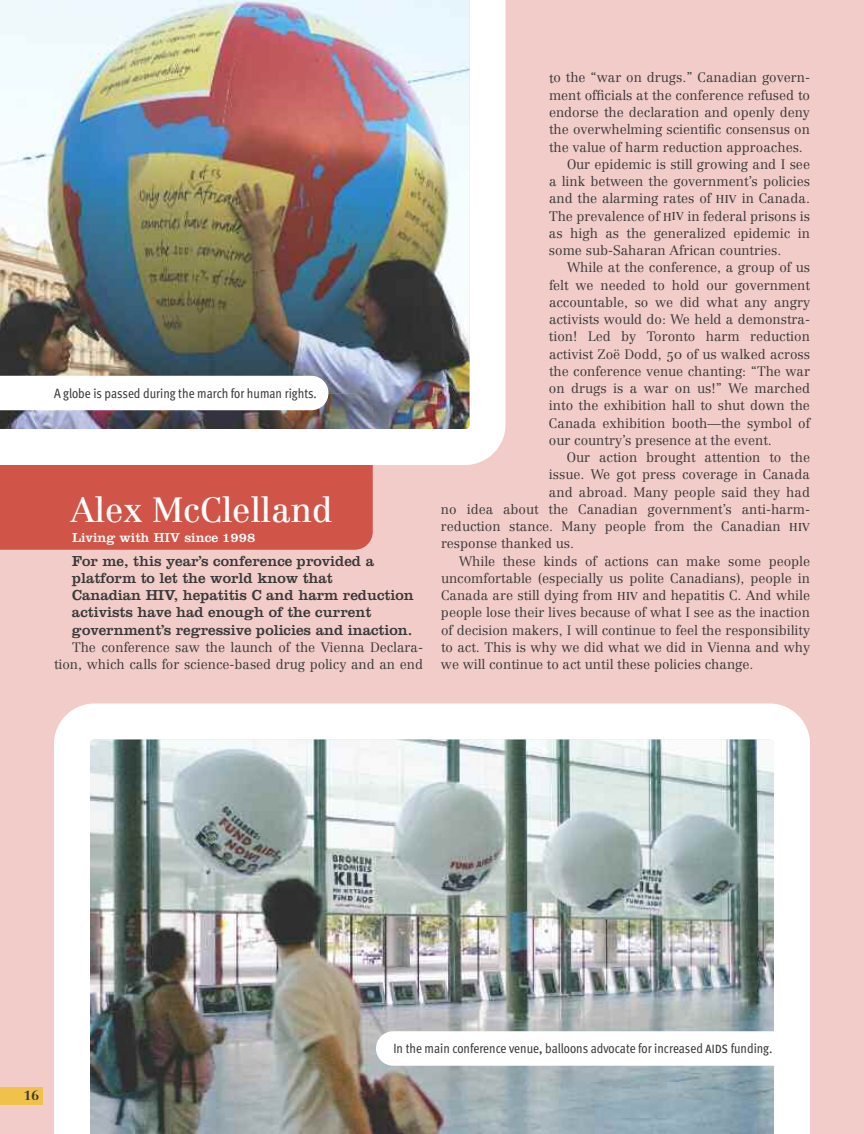
<style>
.page{position:relative;width:864px;height:1134px;background:#f1ccc8}
.page>*{position:absolute;margin:0;border:0;box-sizing:border-box;transform-origin:0 0}
.t1{font:34.5px "Centennial";color:#fff}
.t2{font:15px/17.2px "Clarendon";color:#393839}
.t3{font:300 13.5px/17.2px "Centennial";color:#393839;text-align:right}
.t4{font:13.5px "Meta Cond";color:#393839}
.t5{font:13.5px "Clarendon";color:#fff}
.t6{font:700 12.9px "Centennial";color:#393839}
.s1{font-weight:400;font-size:11.25px}
.s2{font-family:"Centennial Light SC";font-weight:400}
.s3{font-weight:500;font-size:12px}
</style>
<div class="page">
<div style="left:0;top:1087px;width:44px;height:18px;background:#f0c24a"></div>
<div style="left:0;top:465px;width:373px;height:85px;background:#d05548"></div>
<div style="left:54px;top:704px;width:756px;height:430px;background:#fff"></div>
<img style="left:90px;top:740px;width:684px;height:394px">
<img style="left:0;top:0;width:506px;height:465px">
<img style="left:373px;top:394px;width:97px;height:35px">
<img style="left:0;top:394px;width:373px;height:35px">
<div style="left:0;top:376px;width:328px;height:34px;background:#fff"></div>
<div style="left:376px;top:1031px;width:431px;height:35px;background:#fff;border-radius:17px"></div>
<p class="t4" style="left:54px;top:388px;width:264px">A globe is passed during the march for human rights.</p>
<h1 class="t1" style="left:70px;top:496px;width:264px">Alex McClelland</h1>
<p class="t5" style="left:72px;top:533px;width:185px">Living with HIV since 1998</p>
<p class="t2" style="left:72px;top:553px;width:343px">For me, this year’s conference provided a platform to let the world know that<br>Canadian HIV, hepatitis C and harm reduction activists have had enough of the current government’s regressive policies and inaction.</p>
<p class="t3" style="left:54px;top:640px;width:371px">The conference saw the launch of the Vienna Declara&shy;tion, which calls for science-based drug policy and an end</p>
<p class="t3" style="left:549px;top:70px;width:263px">to the “war on drugs.” Canadian govern-</p>
<p class="t3" style="left:549px;top:88px;width:263px">ment officials at the conference refused to</p>
<p class="t3" style="left:549px;top:105px;width:263px">endorse the declaration and openly deny</p>
<p class="t3" style="left:549px;top:122px;width:263px">the overwhelming scientific consensus on</p>
<p class="t3" style="left:549px;top:139px;width:255px">the value of harm reduction approaches.</p>
<p class="t3" style="left:567px;top:157px;width:245px">Our epidemic is still growing and I see</p>
<p class="t3" style="left:549px;top:174px;width:263px">a link between the government’s policies</p>
<p class="t3" style="left:549px;top:191px;width:263px">and the alarming rates of <span class="s1">HIV</span> in Canada.</p>
<p class="t3" style="left:549px;top:208px;width:263px">The prevalence of <span class="s1">HIV</span> in federal prisons is</p>
<p class="t3" style="left:549px;top:226px;width:263px">as high as the generalized epidemic in</p>
<p class="t3" style="left:549px;top:243px;width:234px">some sub-Saharan African countries.</p>
<p class="t3" style="left:567px;top:260px;width:245px">While at the conference, a group of us</p>
<p class="t3" style="left:549px;top:277px;width:263px">felt we needed to hold our government</p>
<p class="t3" style="left:549px;top:295px;width:263px">accountable, so we did what any angry</p>
<p class="t3" style="left:549px;top:312px;width:263px">activists would do: We held a demonstra-</p>
<p class="t3" style="left:549px;top:329px;width:263px">tion! Led by Toronto harm reduction</p>
<p class="t3" style="left:549px;top:346px;width:263px">activist Zoë Dodd, <span class="s2">50</span> of us walked across</p>
<p class="t3" style="left:549px;top:364px;width:263px">the conference venue chanting: “The war</p>
<p class="t3" style="left:549px;top:381px;width:263px">on drugs is a war on us!” We marched</p>
<p class="t3" style="left:549px;top:398px;width:263px">into the exhibition hall to shut down the</p>
<p class="t3" style="left:549px;top:415px;width:263px">Canada exhibition booth—the symbol of</p>
<p class="t3" style="left:549px;top:433px;width:224px">our country’s presence at the event.</p>
<p class="t3" style="left:567px;top:450px;width:245px">Our action brought attention to the</p>
<p class="t3" style="left:549px;top:467px;width:263px">issue. We got press coverage in Canada</p>
<p class="t3" style="left:549px;top:484px;width:263px">and abroad. Many people said they had</p>
<p class="t3" style="left:441px;top:502px;width:371px">no idea about the Canadian government’s anti-harm-</p>
<p class="t3" style="left:441px;top:519px;width:371px">reduction stance. Many people from the Canadian <span class="s1">HIV</span></p>
<p class="t3" style="left:441px;top:536px;width:135px">response thanked us.</p>
<p class="t3" style="left:459px;top:553px;width:353px">While these kinds of actions can make some people</p>
<p class="t3" style="left:441px;top:571px;width:371px">uncomfortable (especially us polite Canadians), people in</p>
<p class="t3" style="left:441px;top:588px;width:371px">Canada are still dying from <span class="s1">HIV</span> and hepatitis C. And while</p>
<p class="t3" style="left:441px;top:605px;width:371px">people lose their lives because of what I see as the inaction</p>
<p class="t3" style="left:441px;top:622px;width:371px">of decision makers, I will continue to feel the responsibility</p>
<p class="t3" style="left:441px;top:640px;width:371px">to act. This is why we did what we did in Vienna and why</p>
<p class="t3" style="left:441px;top:657px;width:314px">we will continue to act until these policies change.</p>
<p class="t6" style="left:24px;top:1091px;width:17px">16</p>
<p class="t4" style="left:393px;top:1044px;width:381px">In the main conference venue, balloons advocate for increased <span class="s3">AIDS</span> funding.</p>
</div>
